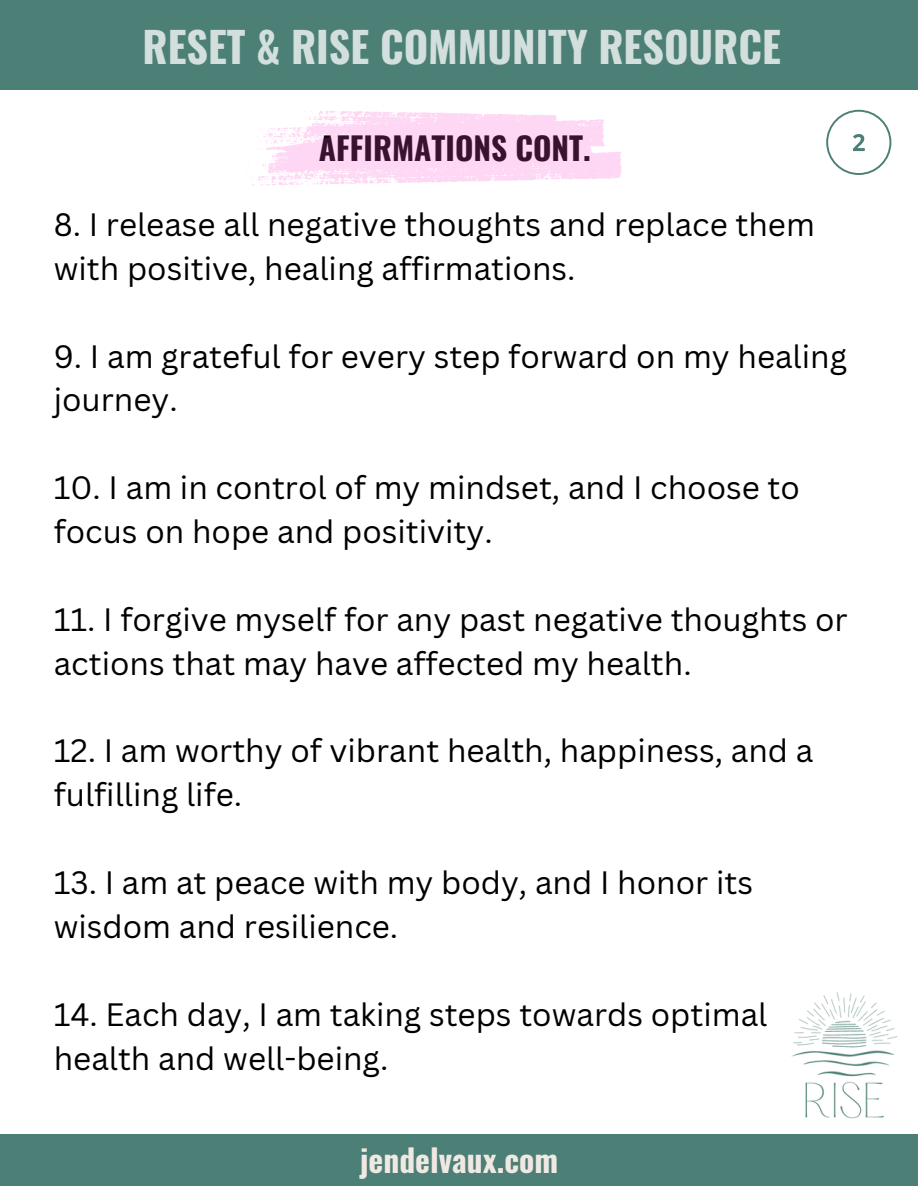
<style>
.page{position:relative;width:918px;height:1188px;background:#fff}
.page>*{position:absolute;margin:0;border:0;box-sizing:border-box;transform-origin:0 0}
.t1{font:700 42px "Oswald";color:#d2dfdc}
.t2{font:31.5px/43.8px "Canva Sans";color:#000}
.t3{font:700 31.5px "Oswald";color:#000}
.t4{font:700 31.5px "Oswald";color:#f0e9e3}
</style>
<div class="page">
<div style="left:0;top:0;width:918px;height:90px;background:#4c7f75"></div>
<div style="left:0;top:1134px;width:918px;height:52px;background:#4c7f75"></div>
<img style="left:791px;top:992px;width:107px;height:127px">
<svg style="left:826px;top:110px;width:65px;height:65px"></svg>
<svg style="left:246px;top:111px;width:376px;height:75px"></svg>
<p class="t1" style="left:143px;top:14px;width:640px">RESET &amp; RISE COMMUNITY RESOURCE</p>
<p class="t3" style="left:319px;top:124px;width:274px">AFFIRMATIONS CONT.</p>
<p class="t2" style="left:54px;top:202px;width:763px">8. I release all negative thoughts and replace them with positive, healing affirmations.</p>
<p class="t2" style="left:54px;top:333px;width:795px">9. I am grateful for every step forward on my healing journey.</p>
<p class="t2" style="left:54px;top:465px;width:748px">10. I am in control of my mindset, and I choose to focus on hope and positivity.</p>
<p class="t2" style="left:54px;top:597px;width:795px">11. I forgive myself for any past negative thoughts or actions that may have affected my health.</p>
<p class="t2" style="left:54px;top:728px;width:761px">12. I am worthy of vibrant health, happiness, and a fulfilling life.</p>
<p class="t2" style="left:54px;top:860px;width:701px">13. I am at peace with my body, and I honor its wisdom and resilience.</p>
<p class="t2" style="left:54px;top:992px;width:715px">14. Each day, I am taking steps towards optimal health and well-being.</p>
<p class="t4" style="left:360px;top:1135px;width:200px">jendelvaux.com</p>
</div>
